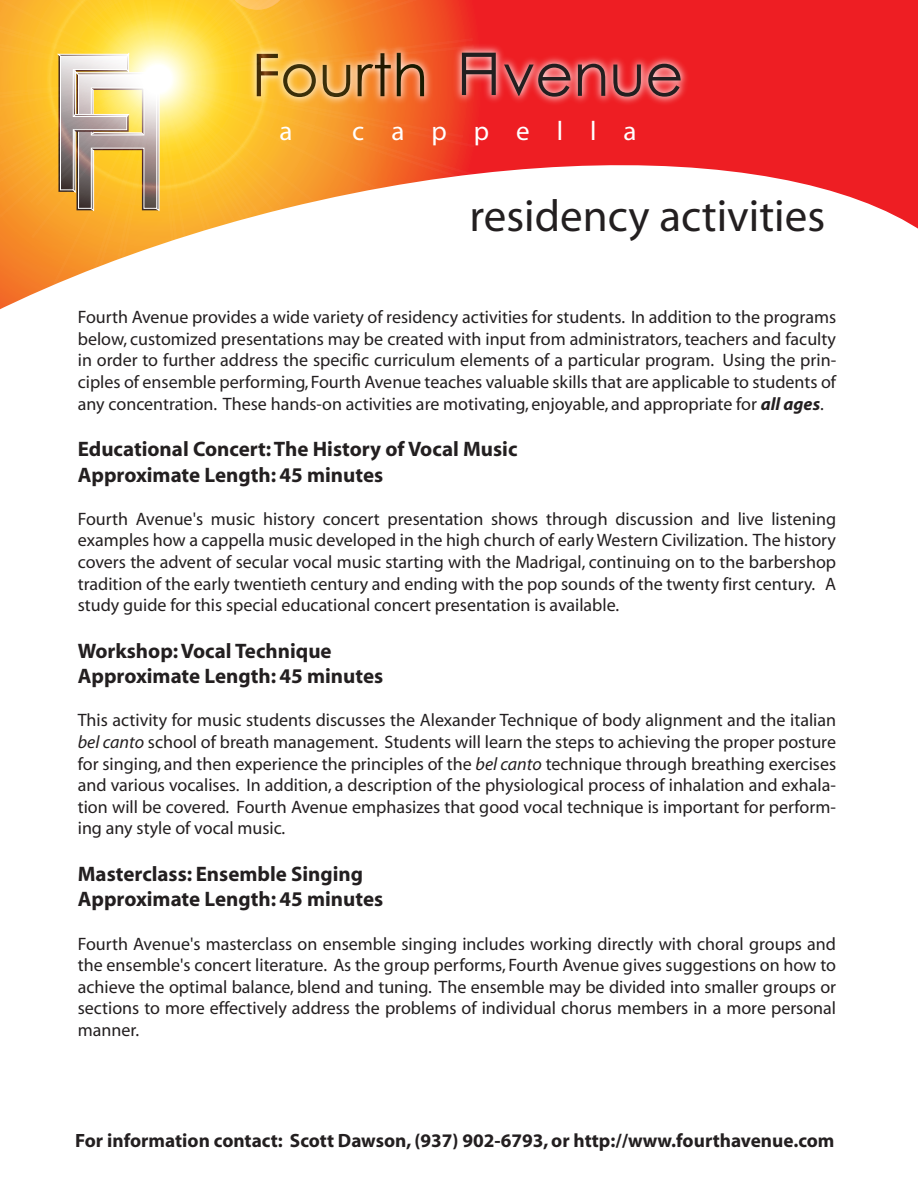
<style>
.page{position:relative;width:918px;height:1188px;background:#fff}
.page>*{position:absolute;margin:0;border:0;box-sizing:border-box;transform-origin:0 0}
.t1{font:45px "Myriad";color:#231f20}
.t2{font:27px "Myriad";letter-spacing:1em;color:#fff}
.t3{font:700 21px/25.2px "Myriad";color:#231f20}
.t4{font:700 19.35px "Myriad";color:#231f20}
.t5{font:18px/21.6px "Myriad";color:#231f20;text-align:justify}
.s1{font-weight:700;font-style:italic}
.s2{font-style:italic}
</style>
<div class="page">
<div style="left:0;top:0;width:918px;height:406px;background:#ee1e23"></div>
<div style="left:477px;top:165px;width:441px;height:241px;background:#fff"></div>
<img style="left:477px;top:45px;width:210px;height:58px">
<svg style="left:504px;top:64px;width:67px;height:33px;background:#b54c4f"></svg>
<svg style="left:578px;top:64px;width:27px;height:32px"></svg>
<svg style="left:613px;top:65px;width:28px;height:32px"></svg>
<svg style="left:648px;top:64px;width:33px;height:33px"></svg>
<svg style="left:477px;top:53px;width:19px;height:42px"></svg>
<svg style="left:0;top:0;width:477px;height:406px;background:#f9d0ad"></svg>
<svg style="left:56px;top:0;width:260px;height:212px;background:#f0c654"></svg>
<h2 class="t2" style="left:280px;top:118px;width:15px">a</h2>
<h2 class="t2" style="left:352px;top:118px;width:286px">cappella</h2>
<h1 class="t1" style="left:469px;top:194px;width:357px">residency activities</h1>
<p class="t5" style="left:78px;top:307px;width:760px">Fourth Avenue provides a wide variety of residency activities for students. In addition to the programs below, customized presentations may be created with input from administrators, teachers and faculty in order to further address the specific curriculum elements of a particular program. Using the prin&shy;ciples of ensemble performing, Fourth Avenue teaches valuable skills that are applicable to students of any concentration. These hands-on activities are motivating, enjoyable, and appropriate for <span class="s1">all ages</span>.</p>
<p class="t3" style="left:78px;top:438px;width:441px">Educational Concert: The History of Vocal Music<br>Approximate Length: 45 minutes</p>
<p class="t5" style="left:78px;top:509px;width:760px">Fourth Avenue's music history concert presentation shows through discussion and live listening examples how a cappella music developed in the high church of early Western Civilization. The history covers the advent of secular vocal music starting with the Madrigal, continuing on to the barbershop tradition of the early twentieth century and ending with the pop sounds of the twenty first century. A study guide for this special educational concert presentation is available.</p>
<p class="t3" style="left:78px;top:639px;width:307px">Workshop: Vocal Technique<br>Approximate Length: 45 minutes</p>
<p class="t5" style="left:78px;top:710px;width:760px">This activity for music students discusses the Alexander Technique of body alignment and the italian <span class="s2">bel canto</span> school of breath management. Students will learn the steps to achieving the proper posture for singing, and then experience the principles of the <span class="s2">bel canto</span> technique through breathing exercises and various vocalises. In addition, a description of the physiological process of inhalation and exhala&shy;tion will be covered. Fourth Avenue emphasizes that good vocal technique is important for perform&shy;ing any style of vocal music.</p>
<p class="t3" style="left:78px;top:862px;width:307px">Masterclass: Ensemble Singing<br>Approximate Length: 45 minutes</p>
<p class="t5" style="left:78px;top:934px;width:760px">Fourth Avenue's masterclass on ensemble singing includes working directly with choral groups and the ensemble's concert literature. As the group performs, Fourth Avenue gives suggestions on how to achieve the optimal balance, blend and tuning. The ensemble may be divided into smaller groups or sections to more effectively address the problems of individual chorus members in a more personal manner.</p>
<p class="t4" style="left:75px;top:1131px;width:761px">For information contact: Scott Dawson, (937) 902-6793, or http://www.fourthavenue.com</p>
</div>
